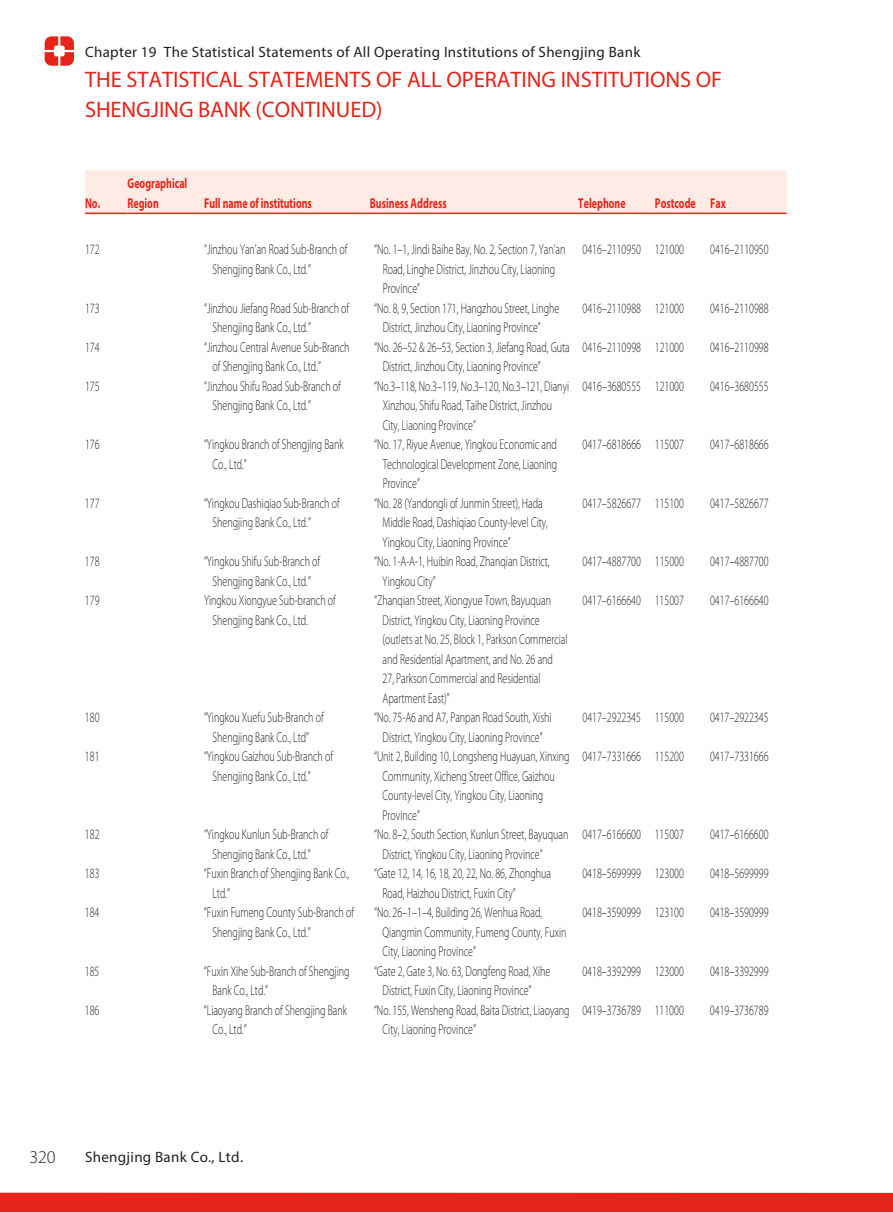
<style>
.page{position:relative;width:893px;height:1212px;background:#fff}
.page>*{position:absolute;margin:0;border:0;box-sizing:border-box;transform-origin:0 0}
.t1{font:22.5px/30px "Myriad Pro";letter-spacing:-.005em;color:#e72419}
.t2{font:300 18px "Myriad Pro";color:#231f20}
.t3{font:15px "Myriad Pro";letter-spacing:.02em;color:#231f20}
.t4{font:300 14.25px/19.5px "Myriad Pro";color:#231f20;scale:.7 1}
.t5{font:700 14.25px/19.5px "Myriad Pro";color:#e72419;scale:.7 1}
</style>
<div class="page">
<div style="left:0;top:1192px;width:893px;height:20px;background:#e72419"></div>
<svg style="left:45px;top:36px;width:29px;height:30px"></svg>
<div style="left:85px;top:170px;width:702px;height:43px;background:#ffebe6"></div>
<hr style="left:85px;top:213px;width:43px;height:1px;background:#e72419">
<hr style="left:128px;top:213px;width:76px;height:1px;background:#e72419">
<hr style="left:204px;top:213px;width:162px;height:1px;background:#e72419">
<hr style="left:366px;top:213px;width:212px;height:1px;background:#e72419">
<hr style="left:578px;top:213px;width:77px;height:1px;background:#e72419">
<hr style="left:655px;top:213px;width:55px;height:1px;background:#e72419">
<hr style="left:710px;top:213px;width:77px;height:1px;background:#e72419">
<p class="t3" style="left:85px;top:42px;width:557px">Chapter 19 The Statistical Statements of All Operating Institutions of Shengjing Bank</p>
<h1 class="t1" style="left:85px;top:64px;width:639px">THE STATISTICAL STATEMENTS OF ALL OPERATING INSTITUTIONS OF<br>SHENGJING BANK (CONTINUED)</h1>
<p class="t5" style="left:85px;top:193px;width:23px">No.</p>
<p class="t5" style="left:128px;top:173px;width:87px">Geographical<br>Region</p>
<p class="t5" style="left:204px;top:193px;width:156px">Full name of institutions</p>
<p class="t5" style="left:370px;top:193px;width:111px">Business Address</p>
<p class="t5" style="left:578px;top:193px;width:69px">Telephone</p>
<p class="t5" style="left:655px;top:193px;width:103px">Postcode Fax</p>
<p class="t4" style="left:85px;top:240px;width:22px">172</p>
<p class="t4" style="left:213px;top:240px;width:194px;text-indent:-9px">“Jinzhou Yan’an Road Sub-Branch of<br>Shengjing Bank Co., Ltd.”</p>
<p class="t4" style="left:383px;top:240px;width:263px;text-indent:-9px">“No. 1–1, Jindi Baihe Bay, No. 2, Section 7, Yan’an<br>Road, Linghe District, Jinzhou City, Liaoning<br>Province”</p>
<p class="t4" style="left:583px;top:240px;width:146px">0416–2110950 121000</p>
<p class="t4" style="left:710px;top:240px;width:85px">0416–2110950</p>
<p class="t4" style="left:85px;top:298px;width:22px">173</p>
<p class="t4" style="left:213px;top:298px;width:197px;text-indent:-9px">“Jinzhou Jiefang Road Sub-Branch of<br>Shengjing Bank Co., Ltd.”</p>
<p class="t4" style="left:383px;top:298px;width:254px;text-indent:-9px">“No. 8, 9, Section 171, Hangzhou Street, Linghe<br>District, Jinzhou City, Liaoning Province”</p>
<p class="t4" style="left:583px;top:298px;width:146px">0416–2110988 121000</p>
<p class="t4" style="left:710px;top:298px;width:85px">0416–2110988</p>
<p class="t4" style="left:85px;top:337px;width:22px">174</p>
<p class="t4" style="left:213px;top:337px;width:197px;text-indent:-9px">“Jinzhou Central Avenue Sub-Branch of Shengjing Bank Co., Ltd.”</p>
<p class="t4" style="left:383px;top:337px;width:269px;text-indent:-9px">“No. 26–52 &amp; 26–53, Section 3, Jiefang Road, Guta<br>District, Jinzhou City, Liaoning Province”</p>
<p class="t4" style="left:582px;top:337px;width:146px">0416–2110998 121000</p>
<p class="t4" style="left:710px;top:337px;width:85px">0416–2110998</p>
<p class="t4" style="left:85px;top:376px;width:22px">175</p>
<p class="t4" style="left:213px;top:376px;width:185px;text-indent:-9px">“Jinzhou Shifu Road Sub-Branch of<br>Shengjing Bank Co., Ltd.”</p>
<p class="t4" style="left:383px;top:376px;width:268px;text-indent:-9px">“No.3–118, No.3–119, No.3–120, No.3–121, Dianyi<br>Xinzhou, Shifu Road, Taihe District, Jinzhou<br>City, Liaoning Province”</p>
<p class="t4" style="left:582px;top:376px;width:146px">0416–3680555 121000</p>
<p class="t4" style="left:710px;top:376px;width:85px">0416–3680555</p>
<p class="t4" style="left:85px;top:435px;width:22px">176</p>
<p class="t4" style="left:213px;top:435px;width:189px;text-indent:-9px">“Yingkou Branch of Shengjing Bank<br>Co., Ltd.”</p>
<p class="t4" style="left:383px;top:435px;width:251px;text-align:justify;text-indent:-9px">“No. 17, Riyue Avenue, Yingkou Economic and Technological Development Zone, Liaoning Province”</p>
<p class="t4" style="left:582px;top:435px;width:146px">0417–6818666 115007</p>
<p class="t4" style="left:710px;top:435px;width:85px">0417–6818666</p>
<p class="t4" style="left:85px;top:493px;width:22px">177</p>
<p class="t4" style="left:213px;top:493px;width:183px;text-indent:-9px">“Yingkou Dashiqiao Sub-Branch of<br>Shengjing Bank Co., Ltd.”</p>
<p class="t4" style="left:383px;top:493px;width:238px;text-indent:-9px">“No. 28 (Yandongli of Junmin Street), Hada<br>Middle Road, Dashiqiao County-level City,<br>Yingkou City, Liaoning Province”</p>
<p class="t4" style="left:582px;top:493px;width:146px">0417–5826677 115100</p>
<p class="t4" style="left:710px;top:493px;width:85px">0417–5826677</p>
<p class="t4" style="left:85px;top:552px;width:22px">178</p>
<p class="t4" style="left:204px;top:552px;width:167px;text-align:center">“Yingkou Shifu Sub-Branch of<br>Shengjing Bank Co., Ltd.”</p>
<p class="t4" style="left:383px;top:552px;width:240px;text-indent:-9px">“No. 1-A-A-1, Huibin Road, Zhanqian District,<br>Yingkou City”</p>
<p class="t4" style="left:582px;top:552px;width:146px">0417–4887700 115000</p>
<p class="t4" style="left:710px;top:552px;width:85px">0417–4887700</p>
<p class="t4" style="left:85px;top:591px;width:22px">179</p>
<p class="t4" style="left:213px;top:591px;width:178px;text-indent:-9px">Yingkou Xiongyue Sub-branch of<br>Shengjing Bank Co., Ltd.</p>
<p class="t4" style="left:383px;top:591px;width:266px;text-indent:-9px">“Zhanqian Street, Xiongyue Town, Bayuquan District, Yingkou City, Liaoning Province (outlets at No. 25, Block 1, Parkson Commercial and Residential Apartment, and No. 26 and 27, Parkson Commercial and Residential Apartment East)”</p>
<p class="t4" style="left:582px;top:591px;width:146px">0417–6166640 115007</p>
<p class="t4" style="left:710px;top:591px;width:85px">0417–6166640</p>
<p class="t4" style="left:85px;top:708px;width:22px">180</p>
<p class="t4" style="left:204px;top:708px;width:172px;text-align:center">“Yingkou Xuefu Sub-Branch of<br>Shengjing Bank Co., Ltd”</p>
<p class="t4" style="left:374px;top:708px;width:255px;text-align:center">“No. 75-A6 and A7, Panpan Road South, Xishi<br>District, Yingkou City, Liaoning Province”</p>
<p class="t4" style="left:582px;top:708px;width:146px">0417–2922345 115000</p>
<p class="t4" style="left:710px;top:708px;width:85px">0417–2922345</p>
<p class="t4" style="left:85px;top:747px;width:22px">181</p>
<p class="t4" style="left:213px;top:747px;width:174px;text-indent:-9px">“Yingkou Gaizhou Sub-Branch of<br>Shengjing Bank Co., Ltd.”</p>
<p class="t4" style="left:383px;top:747px;width:268px;text-indent:-9px">“Unit 2, Building 10, Longsheng Huayuan, Xinxing Community, Xicheng Street Office, Gaizhou County-level City, Yingkou City, Liaoning Province”</p>
<p class="t4" style="left:582px;top:747px;width:146px">0417–7331666 115200</p>
<p class="t4" style="left:710px;top:747px;width:85px">0417–7331666</p>
<p class="t4" style="left:85px;top:825px;width:22px">182</p>
<p class="t4" style="left:212px;top:825px;width:167px;text-indent:-9px">“Yingkou Kunlun Sub-Branch of<br>Shengjing Bank Co., Ltd.”</p>
<p class="t4" style="left:383px;top:825px;width:267px;text-indent:-9px">“No. 8–2, South Section, Kunlun Street, Bayuquan<br>District, Yingkou City, Liaoning Province”</p>
<p class="t4" style="left:582px;top:825px;width:146px">0417–6166600 115007</p>
<p class="t4" style="left:710px;top:825px;width:85px">0417–6166600</p>
<p class="t4" style="left:85px;top:864px;width:22px">183</p>
<p class="t4" style="left:212px;top:864px;width:197px;text-indent:-9px">“Fuxin Branch of Shengjing Bank Co.,<br>Ltd.”</p>
<p class="t4" style="left:383px;top:864px;width:242px;text-indent:-9px">“Gate 12, 14, 16, 18, 20, 22, No. 86, Zhonghua<br>Road, Haizhou District, Fuxin City”</p>
<p class="t4" style="left:582px;top:864px;width:146px">0418–5699999 123000</p>
<p class="t4" style="left:710px;top:864px;width:85px">0418–5699999</p>
<p class="t4" style="left:85px;top:903px;width:22px">184</p>
<p class="t4" style="left:212px;top:903px;width:204px;text-indent:-9px">“Fuxin Fumeng County Sub-Branch of<br>Shengjing Bank Co., Ltd.”</p>
<p class="t4" style="left:383px;top:903px;width:264px;text-indent:-9px">“No. 26–1–1–4, Building 26, Wenhua Road,<br>Qiangmin Community, Fumeng County, Fuxin<br>City, Liaoning Province”</p>
<p class="t4" style="left:582px;top:903px;width:146px">0418–3590999 123100</p>
<p class="t4" style="left:710px;top:903px;width:85px">0418–3590999</p>
<p class="t4" style="left:85px;top:961px;width:22px">185</p>
<p class="t4" style="left:212px;top:961px;width:197px;text-indent:-9px">“Fuxin Xihe Sub-Branch of Shengjing<br>Bank Co., Ltd.”</p>
<p class="t4" style="left:383px;top:961px;width:241px;text-indent:-9px">“Gate 2, Gate 3, No. 63, Dongfeng Road, Xihe<br>District, Fuxin City, Liaoning Province”</p>
<p class="t4" style="left:582px;top:961px;width:146px">0418–3392999 123000</p>
<p class="t4" style="left:710px;top:961px;width:85px">0418–3392999</p>
<p class="t4" style="left:85px;top:1000px;width:22px">186</p>
<p class="t4" style="left:212px;top:1000px;width:194px;text-indent:-9px">“Liaoyang Branch of Shengjing Bank<br>Co., Ltd.”</p>
<p class="t4" style="left:383px;top:1000px;width:269px;text-indent:-9px">“No. 155, Wensheng Road, Baita District, Liaoyang<br>City, Liaoning Province”</p>
<p class="t4" style="left:582px;top:1000px;width:146px">0419–3736789 111000</p>
<p class="t4" style="left:710px;top:1000px;width:85px">0419–3736789</p>
<p class="t2" style="left:29px;top:1146px;width:28px">320</p>
<p class="t3" style="left:85px;top:1148px;width:160px">Shengjing Bank Co., Ltd.</p>
</div>
